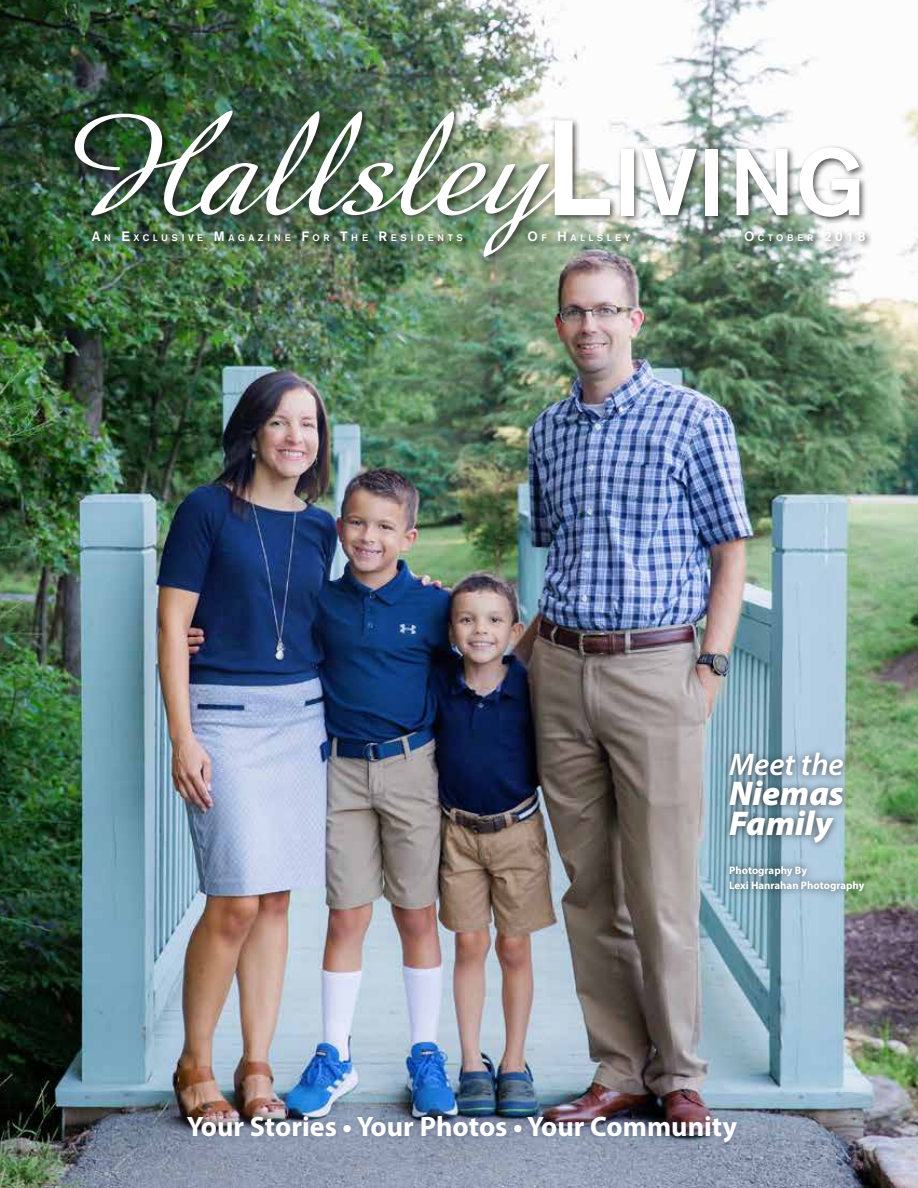
<style>
.page{position:relative;width:918px;height:1188px;background:#fff}
.page>*{position:absolute;margin:0;border:0;box-sizing:border-box;transform-origin:0 0}
.t1{font:italic 147.15px "Amazone BT";letter-spacing:-.025em;color:#fff}
.t2{font:500 133.95px "Akzidenz Grotesk BE";color:#fff}
.t3{font:500 93.75px "Akzidenz Grotesk BE";color:#fff}
.t4{font:italic 900 34.5px/30px "Myriad Pro";color:#fff}
.t5{font:italic 600 31.5px "Myriad Pro";color:#fff}
.t6{font:700 28.2px "Myriad Pro";color:#fff}
.t7{font:500 13.5px "Akzidenz Grotesk BE";color:#fff}
.t8{font:700 10.8px/15.5px "Myriad Pro";color:#fff}
.t9{font:500 9.45px "Akzidenz Grotesk BE";letter-spacing:.37em;color:#fff}
.s1{font-size:13.5px}
.s2{font-size:9.45px}
</style>
<div class="page">
<img style="left:0;top:0;width:918px;height:1188px">
<div style="left:721px;top:858px;width:151px;height:41px;background:#1c1b1a;opacity:.75"></div>
<div style="left:722px;top:745px;width:129px;height:106px;background:#1c1b1a;opacity:.75"></div>
<div style="left:182px;top:1110px;width:561px;height:38px;background:#394660;opacity:.3"></div>
<div style="left:71px;top:107px;width:802px;height:158px;background:#1c1b1a;opacity:.75"></div>
<h1 class="t1" style="left:55px;top:82px;width:531px">Hallsley</h1>
<h2 class="t2" style="left:544px;top:86px;width:57px">L</h2>
<p class="t9" style="left:557px;top:232px;width:75px"><span class="s1">H</span> ALLSLEY</p>
<p class="t9" style="left:744px;top:232px;width:123px"><span class="s1">O</span> CTOBE R <span class="s1">2018</span></p>
<h3 class="t3" style="left:613px;top:125px;width:253px">IVING</h3>
<p class="t9" style="left:92px;top:232px;width:372px"><span class="s1">A</span>N <span class="s1">E</span>XCLUSIVE <span class="s1">M</span>AGAZINE <span class="s1">F</span>OR <span class="s1">T</span>HE <span class="s1">R</span> E SIDE NTS</p>
<h3 class="t7" style="left:527px;top:228px;width:20px">O <span class="s2">F</span></h3>
<h3 class="t5" style="left:729px;top:745px;width:116px">Meet the</h3>
<h3 class="t4" style="left:729px;top:777px;width:116px">Niemas<br>Family</h3>
<p class="t8" style="left:729px;top:862px;width:137px">Photography By<br>Lexi Hanrahan Photography</p>
<h3 class="t6" style="left:187px;top:1108px;width:552px">Your Stories • Your Photos • Your Community</h3>
</div>
